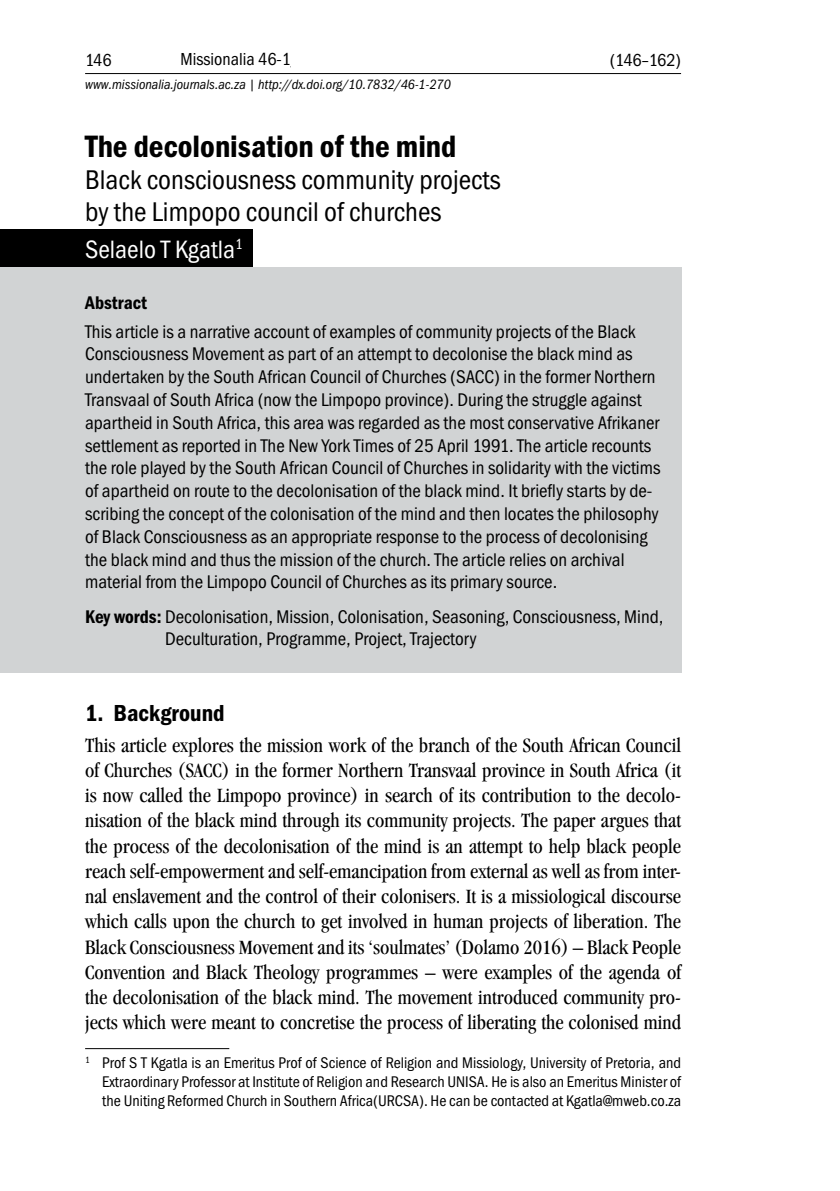
<style>
.page{position:relative;width:840px;height:1191px;background:#fff}
.page>*{position:absolute;margin:0;border:0;box-sizing:border-box;transform-origin:0 0}
.t1{font:600 condensed 32px "Franklin Gothic Itc T";color:#000}
.t2{font:condensed 28px/32px "Franklin Gothic Itc T";color:#000}
.t3{font:condensed 26px "Franklin Gothic Itc T";color:#fff}
.t4{font:600 condensed 24px "Franklin Gothic Itc T";color:#000}
.t5{font:condensed 21px/25.2px "Garamond";color:#000;text-align:justify}
.t6{font:condensed 19px/22.8px "Franklin Gothic Itc T";color:#000}
.t7{font:600 condensed 19px "Franklin Gothic Itc T";color:#000}
.t8{font:condensed 18px "Franklin Gothic Itc T";color:#000}
.t9{font:condensed 16px/19.2px "Franklin Gothic Itc T";color:#000;text-align:justify}
.t10{font:italic condensed 14px "Franklin Gothic Itc T";color:#000}
.s1{font-weight:600}
</style>
<div class="page">
<hr style="left:85px;top:73px;width:595px;height:1px;background:#000">
<div style="left:0;top:230px;width:252px;height:37px;background:#000"></div>
<div style="left:0;top:267px;width:680px;height:405px;background:#d1d3d4"></div>
<hr style="left:85px;top:1048px;width:144px;height:1px;background:#000">
<p class="t8" style="left:85px;top:50px;width:28px">146</p>
<p class="t8" style="left:180px;top:49px;width:162px">Missionalia 46-1_Kgatla</p>
<p class="t8" style="left:609px;top:50px;width:73px">(146–162)</p>
<p class="t10" style="left:85px;top:77px;width:367px">www.missionalia.journals.ac.za | http://dx.doi.org/10.7832/46-1-270</p>
<h1 class="t1" style="left:85px;top:128px;width:372px">The decolonisation of the mind</h1>
<h2 class="t2" style="left:85px;top:163px;width:417px">Black consciousness community projects by the Limpopo council of churches</h2>
<h3 class="t3" style="left:85px;top:235px;width:159px">Selaelo T Kgatla<sup>1</sup></h3>
<p class="t7" style="left:85px;top:292px;width:63px">Abstract</p>
<p class="t6" style="left:85px;top:319px;width:576px">This article is a narrative account of examples of community projects of the Black Consciousness Movement as part of an attempt to decolonise the black mind as undertaken by the South African Council of Churches (SACC) in the former Northern Transvaal of South Africa (now the Limpopo province). During the struggle against apartheid in South Africa, this area was regarded as the most conservative Afrikaner settlement as reported in The New York Times of 25 April 1991. The article recounts the role played by the South African Council of Churches in solidarity with the victims of apartheid on route to the decolonisation of the black mind. It briefly starts by de&shy;scribing the concept of the colonisation of the mind and then locates the philosophy of Black Consciousness as an appropriate response to the process of decolonising the black mind and thus the mission of the church. The article relies on archival material from the Limpopo Council of Churches as its primary source.</p>
<p class="t6" style="left:165px;top:604px;width:499px;text-indent:-80px"><span class="s1">Key words:</span> Decolonisation, Mission, Colonisation, Seasoning, Consciousness, Mind,<br>Deculturation, Programme, Project, Trajectory</p>
<p class="t4" style="left:85px;top:699px;width:141px">1. Background</p>
<p class="t5" style="left:85px;top:732px;width:597px">This article explores the mission work of the branch of the South African Council of Churches (SACC) in the former Northern Transvaal province in South Africa (it is now called the Limpopo province) in search of its contribution to the decolo&shy;nisation of the black mind through its community projects. The paper argues that the process of the decolonisation of the mind is an attempt to help black people reach self-empowerment and self-emancipation from external as well as from inter&shy;nal enslavement and the control of their colonisers. It is a missiological discourse which calls upon the church to get involved in human projects of liberation. The Black Consciousness Movement and its ‘soulmates’ (Dolamo 2016) – Black People Convention and Black Theology programmes – were examples of the agenda of the decolonisation of the black mind. The movement introduced community pro&shy;jects which were meant to concretise the process of liberating the colonised mind</p>
<p class="t9" style="left:102px;top:1052px;width:580px;text-indent:-17px"><sup>1</sup> Prof S T Kgatla is an Emeritus Prof of Science of Religion and Missiology, University of Pretoria, and Extraordinary Professor at Institute of Religion and Research UNISA. He is also an Emeritus Minister of the Uniting Reformed Church in Southern Africa(URCSA). He can be contacted at Kgatla@mweb.co.za</p>
</div>
